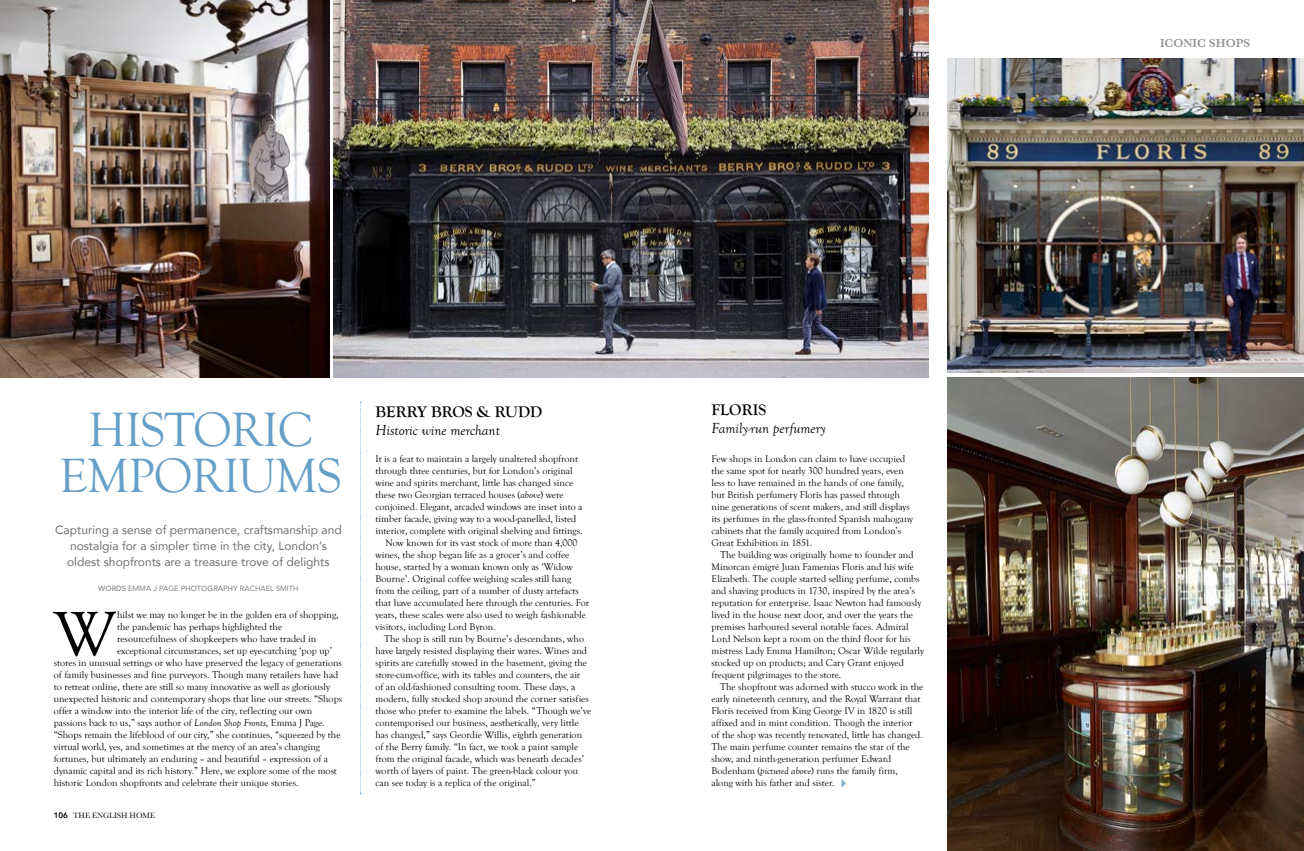
<style>
.page{position:relative;width:1304px;height:851px;background:#fff}
.page>*{position:absolute;margin:0;border:0;box-sizing:border-box;transform-origin:0 0}
.t1{font:63.5px "Goudy Old Style T";color:#000}
.t2{font:49.5px/45.8px "Goudy Old Style T";letter-spacing:-.02em;color:#669fc7;text-align:center}
.t3{font:700 16px "Goudy Old Style T";color:#000}
.t4{font:italic 15px "Goudy Old Style T";color:#000}
.t5{font:12px/16px "Avenir";color:#6d6e71;text-align:center}
.t6{font:600 12px "Baskerville";color:#939598}
.t7{font:10px/12px "Goudy Old Style T";color:#000}
.t8{font:8px "Baskerville";color:#000}
.t9{font:7.5px "Avenir";color:#808285}
.s1{font-weight:500}
.s2{font-style:italic}
.s3{font-family:"Avenir";font-weight:800}
</style>
<div class="page">
<img style="left:333px;top:0;width:595px;height:377px">
<img style="left:948px;top:59px;width:356px;height:313px">
<img style="left:948px;top:377px;width:356px;height:473px">
<img style="left:0;top:0;width:330px;height:377px">
<svg style="left:360px;top:401px;width:1px;height:393px"></svg>
<h2 class="t2" style="left:59px;top:408px;width:284px">HISTORIC<br>EMPORIUMS</h2>
<p class="t5" style="left:55px;top:521px;width:288px">Capturing a sense of permanence, craftsmanship and nostalgia for a simpler time in the city, London’s oldest shopfronts are a treasure trove of delights</p>
<p class="t9" style="left:98px;top:582px;width:202px"><span class="s1">WORDS</span> EMMA J PAGE <span class="s1">PHOTOGRAPHY</span> RACHAEL SMITH</p>
<h1 class="t1" style="left:54px;top:598px;width:63px">W</h1>
<p class="t7" style="left:117px;top:609px;width:223px">hilst we may no longer be in the golden era of shopping,</p>
<p class="t7" style="left:117px;top:621px;width:167px">the pandemic has perhaps highlighted the</p>
<p class="t7" style="left:117px;top:633px;width:201px">resourcefulness of shopkeepers who have traded in</p>
<p class="t7" style="left:117px;top:645px;width:217px">exceptional circumstances, set up eye-catching ‘pop up’</p>
<p class="t7" style="left:54px;top:657px;width:290px">stores in unusual settings or who have preserved the legacy of generations</p>
<p class="t7" style="left:54px;top:669px;width:286px">of family businesses and fine purveyors. Though many retailers have had</p>
<p class="t7" style="left:54px;top:681px;width:278px">to retreat online, there are still so many innovative as well as gloriously</p>
<p class="t7" style="left:54px;top:693px;width:290px">unexpected historic and contemporary shops that line our streets. “Shops</p>
<p class="t7" style="left:54px;top:705px;width:260px">offer a window into the interior life of the city, reflecting our own</p>
<p class="t7" style="left:54px;top:717px;width:272px">passions back to us,” says author of <span class="s2">London Shop Fronts</span>, Emma J Page.</p>
<p class="t7" style="left:54px;top:729px;width:288px">“Shops remain the lifeblood of our city,” she continues, “squeezed by the</p>
<p class="t7" style="left:54px;top:741px;width:268px">virtual world, yes, and sometimes at the mercy of an area’s changing</p>
<p class="t7" style="left:54px;top:753px;width:276px">fortunes, but ultimately an enduring – and beautiful – expression of a</p>
<p class="t7" style="left:54px;top:765px;width:285px">dynamic capital and its rich history.” Here, we explore some of the most</p>
<p class="t7" style="left:54px;top:777px;width:246px">historic London shopfronts and celebrate their unique stories.</p>
<p class="t8" style="left:54px;top:810px;width:103px"><span class="s3">106</span> THE ENGLISH HOME</p>
<h3 class="t3" style="left:375px;top:403px;width:168px">BERRY BROS &amp; RUDD</h3>
<h3 class="t4" style="left:375px;top:422px;width:126px">Historic wine merchant</h3>
<p class="t7" style="left:375px;top:453px;width:204px">It is a feat to maintain a largely unaltered shopfront</p>
<p class="t7" style="left:375px;top:465px;width:199px">through three centuries, but for London’s original</p>
<p class="t7" style="left:375px;top:477px;width:199px">wine and spirits merchant, little has changed since</p>
<p class="t7" style="left:375px;top:489px;width:190px">these two Georgian terraced houses (<span class="s2">above</span>) were</p>
<p class="t7" style="left:375px;top:501px;width:208px">conjoined. Elegant, arcaded windows are inset into a</p>
<p class="t7" style="left:375px;top:513px;width:202px">timber facade, giving way to a wood-panelled, listed</p>
<p class="t7" style="left:375px;top:525px;width:209px">interior, complete with original shelving and fittings.</p>
<p class="t7" style="left:385px;top:537px;width:194px">Now known for its vast stock of more than 4,000</p>
<p class="t7" style="left:375px;top:549px;width:195px">wines, the shop began life as a grocer’s and coffee</p>
<p class="t7" style="left:375px;top:561px;width:199px">house, started by a woman known only as ‘Widow</p>
<p class="t7" style="left:375px;top:573px;width:197px">Bourne’. Original coffee weighing scales still hang</p>
<p class="t7" style="left:375px;top:585px;width:205px">from the ceiling, part of a number of dusty artefacts</p>
<p class="t7" style="left:375px;top:597px;width:215px">that have accumulated here through the centuries. For</p>
<p class="t7" style="left:375px;top:609px;width:212px">years, these scales were also used to weigh fashionable</p>
<p class="t7" style="left:375px;top:621px;width:122px">visitors, including Lord Byron.</p>
<p class="t7" style="left:384px;top:633px;width:202px">The shop is still run by Bourne’s descendants, who</p>
<p class="t7" style="left:375px;top:645px;width:213px">have largely resisted displaying their wares. Wines and</p>
<p class="t7" style="left:375px;top:657px;width:213px">spirits are carefully stowed in the basement, giving the</p>
<p class="t7" style="left:375px;top:669px;width:206px">store-cum-office, with its tables and counters, the air</p>
<p class="t7" style="left:375px;top:681px;width:201px">of an old-fashioned consulting room. These days, a</p>
<p class="t7" style="left:375px;top:693px;width:215px">modern, fully stocked shop around the corner satisfies</p>
<p class="t7" style="left:375px;top:705px;width:217px">those who prefer to examine the labels. “Though we’ve</p>
<p class="t7" style="left:375px;top:717px;width:205px">contemporised our business, aesthetically, very little</p>
<p class="t7" style="left:375px;top:729px;width:208px">has changed,” says Geordie Willis, eighth generation</p>
<p class="t7" style="left:375px;top:741px;width:204px">of the Berry family. “In fact, we took a paint sample</p>
<p class="t7" style="left:375px;top:753px;width:210px">from the original facade, which was beneath decades’</p>
<p class="t7" style="left:375px;top:765px;width:204px">worth of layers of paint. The green-black colour you</p>
<p class="t7" style="left:375px;top:777px;width:162px">can see today is a replica of the original.”</p>
<h3 class="t3" style="left:711px;top:400px;width:56px">FLORIS</h3>
<h3 class="t4" style="left:711px;top:420px;width:116px">Family-run perfumery</h3>
<p class="t7" style="left:711px;top:453px;width:203px">Few shops in London can claim to have occupied the same spot for nearly 300 hundred years, even less to have remained in the hands of one family, but British perfumery Floris has passed through nine generations of scent makers, and still displays its perfumes in the glass-fronted Spanish mahogany cabinets that the family acquired from London’s Great Exhibition in 1851.</p>
<p class="t7" style="left:711px;top:549px;width:214px;text-indent:8px">The building was originally home to founder and Minorcan émigré Juan Famenias Floris and his wife Elizabeth. The couple started selling perfume, combs and shaving products in 1730, inspired by the area’s reputation for enterprise. Isaac Newton had famously lived in the house next door, and over the years the premises harboured several notable faces. Admiral Lord Nelson kept a room on the third floor for his mistress Lady Emma Hamilton; Oscar Wilde regularly stocked up on products; and Cary Grant enjoyed frequent pilgrimages to the store.</p>
<p class="t7" style="left:711px;top:681px;width:213px;text-indent:8px">The shopfront was adorned with stucco work in the early nineteenth century, and the Royal Warrant that Floris received from King George IV in 1820 is still affixed and in mint condition. Though the interior<br>of the shop was recently renovated, little has changed.<br>The main perfume counter remains the star of the show, and ninth-generation perfumer Edward Bodenham (<span class="s2">pictured above</span>) runs the family firm,<br>along with his father and sister.</p>
<p class="t6" style="left:1160px;top:34px;width:92px">ICONIC SHOPS</p>
</div>
